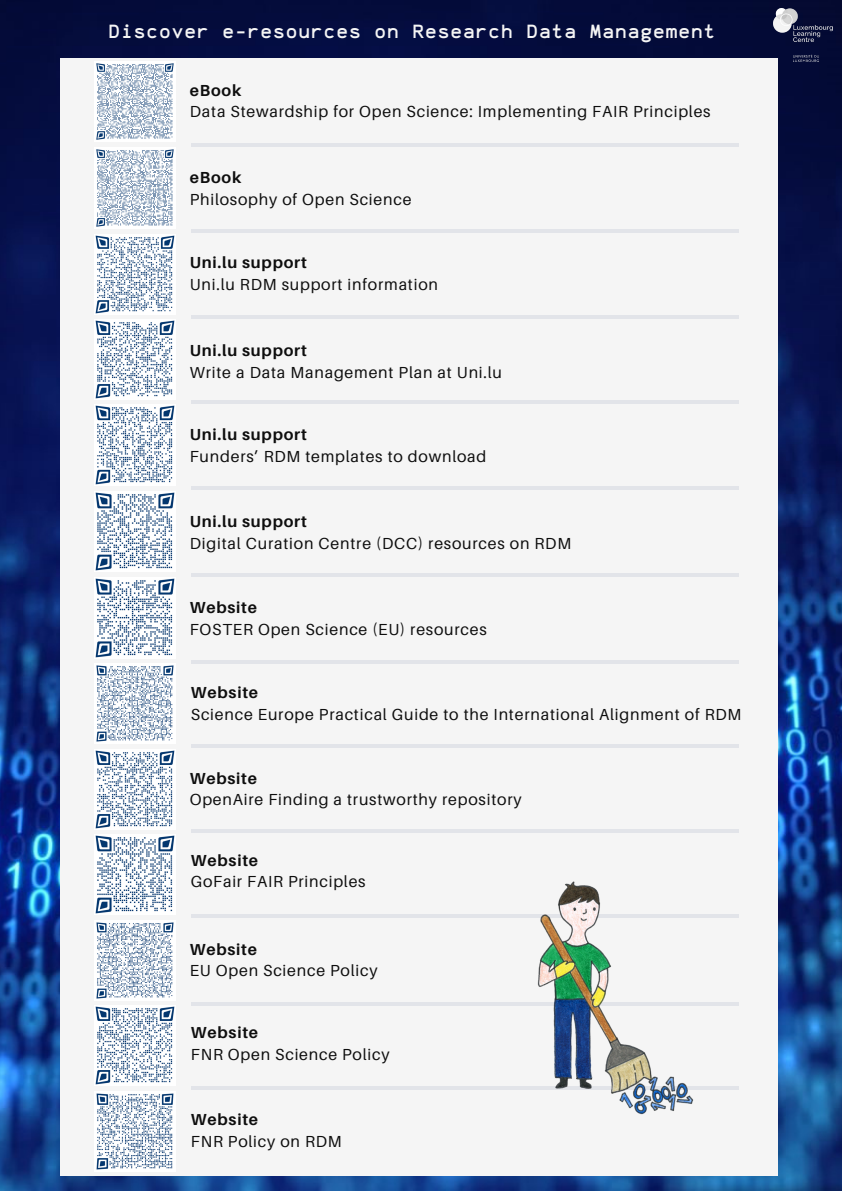
<style>
.page{position:relative;width:842px;height:1191px;background:#fff}
.page>*{position:absolute;margin:0;border:0;box-sizing:border-box;transform-origin:0 0}
.t1{font:19.5px "Anka Coder b";letter-spacing:.05em;color:#f5f5f5}
.t2{font:16px "Aileron";letter-spacing:.05em;color:#0e0e0e}
.t3{font:700 16px "Aileron";letter-spacing:.05em;color:#0e0e0e}
</style>
<div class="page">
<img style="left:0;top:0;width:842px;height:1190px">
<div style="left:60px;top:58px;width:717px;height:1117px;background:#f5f5f5"></div>
<hr style="left:191px;top:143px;width:547px;height:4px;background:#e2e4e9">
<hr style="left:191px;top:229px;width:547px;height:4px;background:#e2e4e9">
<hr style="left:191px;top:315px;width:547px;height:4px;background:#e2e4e9">
<hr style="left:191px;top:400px;width:547px;height:4px;background:#e2e4e9">
<hr style="left:191px;top:486px;width:547px;height:4px;background:#e2e4e9">
<hr style="left:191px;top:573px;width:547px;height:4px;background:#e2e4e9">
<hr style="left:191px;top:660px;width:547px;height:4px;background:#e2e4e9">
<hr style="left:191px;top:829px;width:547px;height:4px;background:#e2e4e9">
<svg style="left:191px;top:914px;width:547px;height:3px"></svg>
<hr style="left:191px;top:1002px;width:547px;height:4px;background:#e2e4e9">
<svg style="left:191px;top:1086px;width:547px;height:3px"></svg>
<img style="left:774px;top:9px;width:58px;height:52px">
<img style="left:96px;top:63px;width:78px;height:77px">
<img style="left:96px;top:149px;width:78px;height:78px">
<img style="left:95px;top:235px;width:80px;height:79px">
<img style="left:95px;top:320px;width:80px;height:79px">
<img style="left:95px;top:405px;width:80px;height:80px">
<img style="left:95px;top:492px;width:80px;height:79px">
<img style="left:95px;top:578px;width:80px;height:80px">
<img style="left:95px;top:835px;width:80px;height:79px">
<img style="left:95px;top:750px;width:80px;height:79px">
<img style="left:96px;top:922px;width:78px;height:77px">
<img style="left:95px;top:1006px;width:80px;height:79px">
<img style="left:96px;top:1093px;width:78px;height:77px">
<img style="left:96px;top:665px;width:78px;height:77px">
<hr style="left:191px;top:744px;width:547px;height:3px;background:#e2e4e9">
<img style="left:474px;top:881px;width:249px;height:234px">
<p class="t1" style="left:109px;top:21px;width:608px">Discover e-resources on Research Data Management</p>
<p class="t3" style="left:190px;top:80px;width:53px">eBook</p>
<p class="t2" style="left:190px;top:102px;width:522px">Data Stewardship for Open Science: Implementing FAIR Principles</p>
<p class="t3" style="left:190px;top:167px;width:53px">eBook</p>
<p class="t2" style="left:190px;top:189px;width:223px">Philosophy of Open Science</p>
<p class="t3" style="left:190px;top:253px;width:119px">Uni.lu support</p>
<p class="t2" style="left:190px;top:274px;width:250px">Uni.lu RDM support information</p>
<p class="t3" style="left:190px;top:341px;width:119px">Uni.lu support</p>
<p class="t2" style="left:190px;top:362px;width:314px">Write a Data Management Plan at Uni.lu</p>
<p class="t3" style="left:190px;top:424px;width:119px">Uni.lu support</p>
<p class="t2" style="left:190px;top:446px;width:298px">Funders’ RDM templates to download</p>
<p class="t3" style="left:190px;top:511px;width:119px">Uni.lu support</p>
<p class="t2" style="left:190px;top:533px;width:383px">Digital Curation Centre (DCC) resources on RDM</p>
<p class="t3" style="left:190px;top:597px;width:69px">Website</p>
<p class="t2" style="left:190px;top:619px;width:298px">FOSTER Open Science (EU) resources</p>
<p class="t3" style="left:191px;top:682px;width:69px">Website</p>
<p class="t2" style="left:191px;top:704px;width:552px">Science Europe Practical Guide to the International Alignment of RDM</p>
<p class="t3" style="left:190px;top:768px;width:69px">Website</p>
<p class="t2" style="left:190px;top:789px;width:333px">OpenAire Finding a trustworthy repository</p>
<p class="t3" style="left:191px;top:849px;width:69px">Website</p>
<p class="t2" style="left:191px;top:871px;width:176px">GoFair FAIR Principles</p>
<p class="t3" style="left:190px;top:938px;width:69px">Website</p>
<p class="t2" style="left:190px;top:960px;width:189px">EU Open Science Policy</p>
<p class="t3" style="left:191px;top:1022px;width:69px">Website</p>
<p class="t2" style="left:191px;top:1044px;width:200px">FNR Open Science Policy</p>
<p class="t3" style="left:191px;top:1109px;width:69px">Website</p>
<p class="t2" style="left:191px;top:1131px;width:152px">FNR Policy on RDM</p>
</div>
